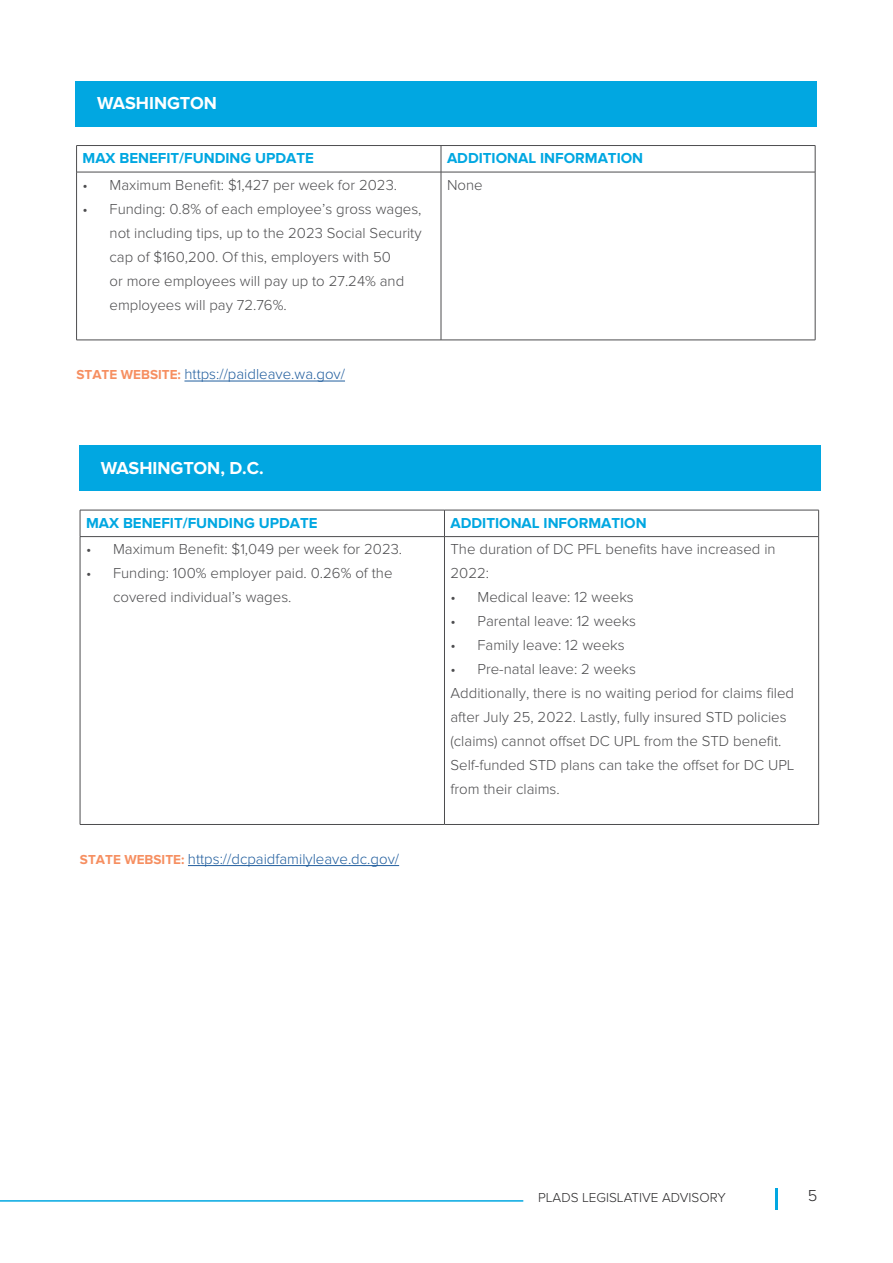
<style>
.page{position:relative;width:893px;height:1263px;background:#fff}
.page>*{position:absolute;margin:0;border:0;box-sizing:border-box;transform-origin:0 0}
.t1{font:700 18px "Proxima Nova";color:#fff}
.t2{font:300 16.5px "Proxima Nova";color:#292829}
.t3{font:300 15px/24px "Proxima Nova";color:#4d4d4f}
.t4{font:700 15px "Proxima Nova";color:#01a7e1}
.t5{font:300 15px "Proxima Nova";color:#215e9e}
.t6{font:300 13.5px "Proxima Nova";color:#292829}
.s1{font-weight:700;font-size:13.5px;color:#f68f61}
</style>
<div class="page">
<hr style="left:775px;top:1188px;width:3px;height:22px;background:#01a7e1">
<hr style="left:0;top:1200px;width:523px;height:2px;background:#01a7e1">
<hr style="left:184px;top:381px;width:161px;height:1px;background:#215e9e">
<hr style="left:76px;top:145px;width:365px;height:1px;background:#4d4d4f">
<svg style="left:76px;top:146px;width:1px;height:26px"></svg>
<hr style="left:441px;top:145px;width:374px;height:1px;background:#4d4d4f">
<svg style="left:441px;top:146px;width:1px;height:26px"></svg>
<svg style="left:815px;top:146px;width:1px;height:26px"></svg>
<hr style="left:76px;top:172px;width:365px;height:1px;background:#4d4d4f">
<hr style="left:76px;top:172px;width:1px;height:168px;background:#4d4d4f">
<hr style="left:441px;top:172px;width:374px;height:1px;background:#4d4d4f">
<hr style="left:441px;top:172px;width:1px;height:168px;background:#4d4d4f">
<hr style="left:815px;top:172px;width:1px;height:168px;background:#4d4d4f">
<hr style="left:76px;top:340px;width:365px;height:1px;background:#4d4d4f">
<hr style="left:441px;top:340px;width:374px;height:1px;background:#4d4d4f">
<div style="left:76px;top:81px;width:741px;height:45px;background:#01a7e1"></div>
<hr style="left:188px;top:865px;width:211px;height:1px;background:#215e9e">
<hr style="left:80px;top:510px;width:364px;height:1px;background:#4d4d4f">
<svg style="left:80px;top:510px;width:1px;height:26px"></svg>
<hr style="left:444px;top:510px;width:375px;height:1px;background:#4d4d4f">
<svg style="left:444px;top:510px;width:1px;height:26px"></svg>
<svg style="left:818px;top:510px;width:1px;height:26px"></svg>
<hr style="left:80px;top:536px;width:364px;height:1px;background:#4d4d4f">
<hr style="left:80px;top:537px;width:1px;height:287px;background:#4d4d4f">
<hr style="left:444px;top:536px;width:375px;height:1px;background:#4d4d4f">
<hr style="left:444px;top:537px;width:1px;height:287px;background:#4d4d4f">
<hr style="left:818px;top:537px;width:1px;height:287px;background:#4d4d4f">
<hr style="left:80px;top:824px;width:364px;height:1px;background:#4d4d4f">
<hr style="left:444px;top:824px;width:375px;height:1px;background:#4d4d4f">
<div style="left:79px;top:446px;width:742px;height:45px;background:#01a7e1"></div>
<p class="t1" style="left:97px;top:93px;width:121px">WASHINGTON</p>
<p class="t4" style="left:83px;top:150px;width:233px">MAX BENEFIT/FUNDING UPDATE</p>
<p class="t4" style="left:447px;top:150px;width:198px">ADDITIONAL INFORMATION</p>
<p class="t3" style="left:83px;top:173px;width:316px">• Maximum Benefit: $1,427 per week for 2023.</p>
<p class="t3" style="left:110px;top:197px;width:314px;text-indent:-27px">• Funding: 0.8% of each employee’s gross wages, not including tips, up to the 2023 Social Security cap of $160,200. Of this, employers with 50<br>or more employees will pay up to 27.24% and employees will pay 72.76%.</p>
<p class="t3" style="left:447px;top:173px;width:37px">None</p>
<p class="t5" style="left:76px;top:365px;width:270px"><span class="s1">STATE WEBSITE:</span> https://paidleave.wa.gov/</p>
<p class="t1" style="left:101px;top:457px;width:164px">WASHINGTON, D.C.</p>
<p class="t4" style="left:86px;top:514px;width:233px">MAX BENEFIT/FUNDING UPDATE</p>
<p class="t4" style="left:450px;top:514px;width:198px">ADDITIONAL INFORMATION</p>
<p class="t3" style="left:86px;top:538px;width:318px">• Maximum Benefit: $1,049 per week for 2023.</p>
<p class="t3" style="left:113px;top:562px;width:281px;text-indent:-27px">• Funding: 100% employer paid. 0.26% of the covered individual’s wages.</p>
<p class="t3" style="left:450px;top:538px;width:327px">The duration of DC PFL benefits have increased in<br>2022:</p>
<p class="t3" style="left:450px;top:586px;width:185px">• Medical leave: 12 weeks</p>
<p class="t3" style="left:450px;top:610px;width:187px">• Parental leave: 12 weeks</p>
<p class="t3" style="left:450px;top:634px;width:176px">• Family leave: 12 weeks</p>
<p class="t3" style="left:450px;top:658px;width:346px">• Pre-natal leave: 2 weeks<br>Additionally, there is no waiting period for claims filed after July 25, 2022. Lastly, fully insured STD policies (claims) cannot offset DC UPL from the STD benefit.<br>Self-funded STD plans can take the offset for DC UPL from their claims.</p>
<p class="t5" style="left:80px;top:850px;width:321px"><span class="s1">STATE WEBSITE:</span> https://dcpaidfamilyleave.dc.gov/</p>
<p class="t6" style="left:538px;top:1190px;width:189px">PLADS LEGISLATIVE ADVISORY</p>
<p class="t2" style="left:808px;top:1186px;width:11px">5</p>
</div>
